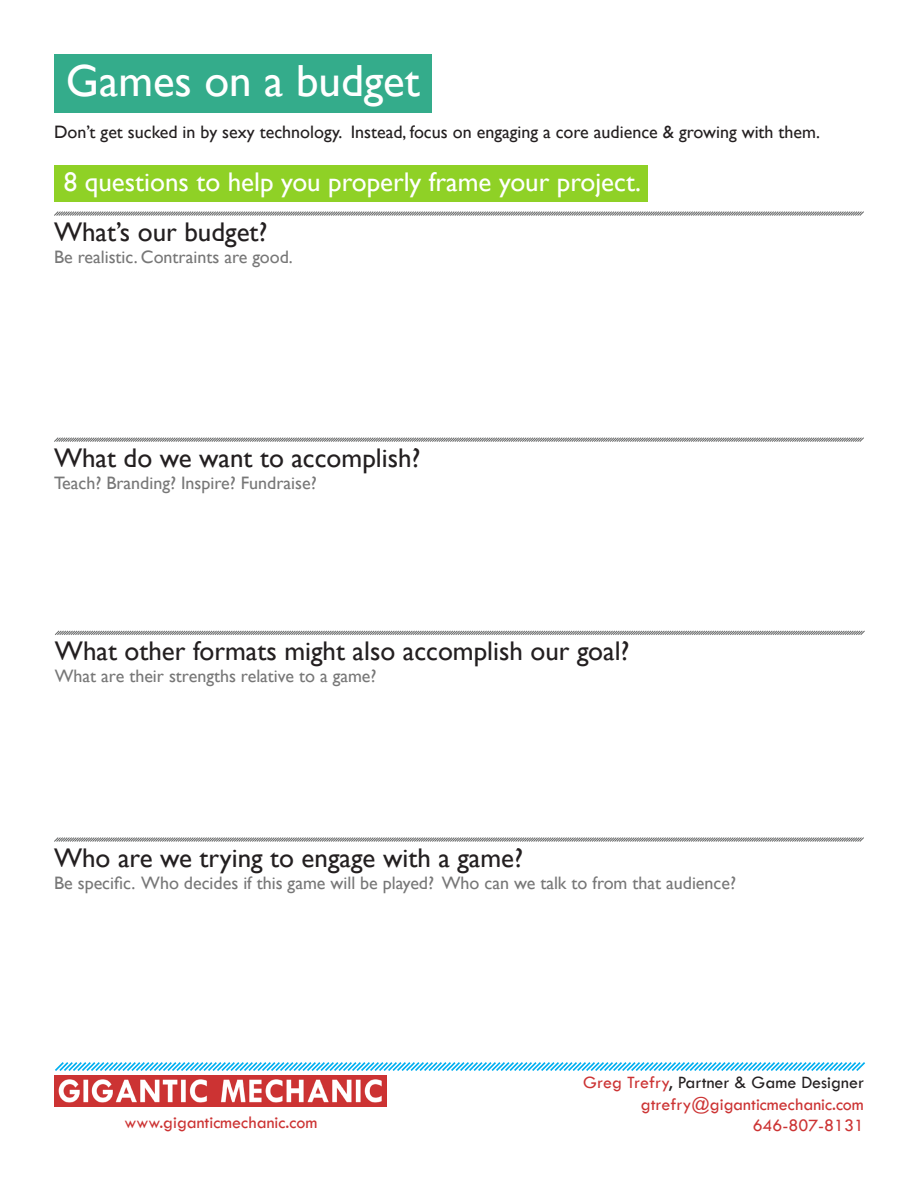
<style>
.page{position:relative;width:918px;height:1188px;background:#fff}
.page>*{position:absolute;margin:0;border:0;box-sizing:border-box;transform-origin:0 0}
.t1{font:45px "Gill Sans";color:#fff}
.t2{font:27px "Gill Sans";color:#231f20}
.t3{font:27px "Gill Sans";color:#fff}
.t4{font:18px "Gill Sans";color:#777}
.t5{font:18px "Gill Sans";color:#231f20}
.t6{font:18px "Tw Cen";color:#c33}
.t7{font:18px "Tw Cen";color:#231f20}
.s1{color:#c33}
</style>
<div class="page">
<div style="left:55px;top:166px;width:593px;height:36px;background:#8fd126"></div>
<img style="left:55px;top:1076px;width:331px;height:30px">
<svg style="left:55px;top:1062px;width:810px;height:9px"></svg>
<div style="left:54px;top:54px;width:378px;height:58px;background:#34ac8b"></div>
<svg style="left:54px;top:211px;width:810px;height:5px;background:#b3b3b3"></svg>
<svg style="left:54px;top:437px;width:810px;height:5px;background:#b3b3b3"></svg>
<svg style="left:55px;top:630px;width:810px;height:5px;background:#b3b4b4"></svg>
<svg style="left:54px;top:837px;width:810px;height:5px;background:#b2b3b3"></svg>
<p class="t1" style="left:66px;top:54px;width:355px">Games on a budget</p>
<p class="t5" style="left:54px;top:122px;width:768px">Don’t get sucked in by sexy technology. Instead, focus on engaging a core audience &amp; growing with them.</p>
<p class="t3" style="left:64px;top:166px;width:579px">8 questions to help you properly frame your project.</p>
<p class="t2" style="left:54px;top:216px;width:215px">What’s our budget?</p>
<p class="t4" style="left:54px;top:246px;width:240px">Be realistic. Contraints are good.</p>
<p class="t2" style="left:54px;top:442px;width:368px">What do we want to accomplish?</p>
<p class="t4" style="left:54px;top:472px;width:264px">Teach? Branding? Inspire? Fundraise?</p>
<p class="t2" style="left:55px;top:635px;width:576px">What other formats might also accomplish our goal?</p>
<p class="t4" style="left:55px;top:665px;width:323px">What are their strengths relative to a game?</p>
<p class="t2" style="left:54px;top:842px;width:471px">Who are we trying to engage with a game?</p>
<p class="t4" style="left:54px;top:872px;width:684px">Be specific. Who decides if this game will be played? Who can we talk to from that audience?</p>
<p class="t6" style="left:124px;top:1111px;width:195px">www.giganticmechanic.com</p>
<p class="t7" style="left:583px;top:1071px;width:282px"><span class="s1">Greg Trefry</span>, Partner &amp; Game Designer</p>
<p class="t6" style="left:641px;top:1093px;width:225px">gtrefry@giganticmechanic.com</p>
<p class="t6" style="left:753px;top:1115px;width:113px">646-807-8131</p>
</div>
